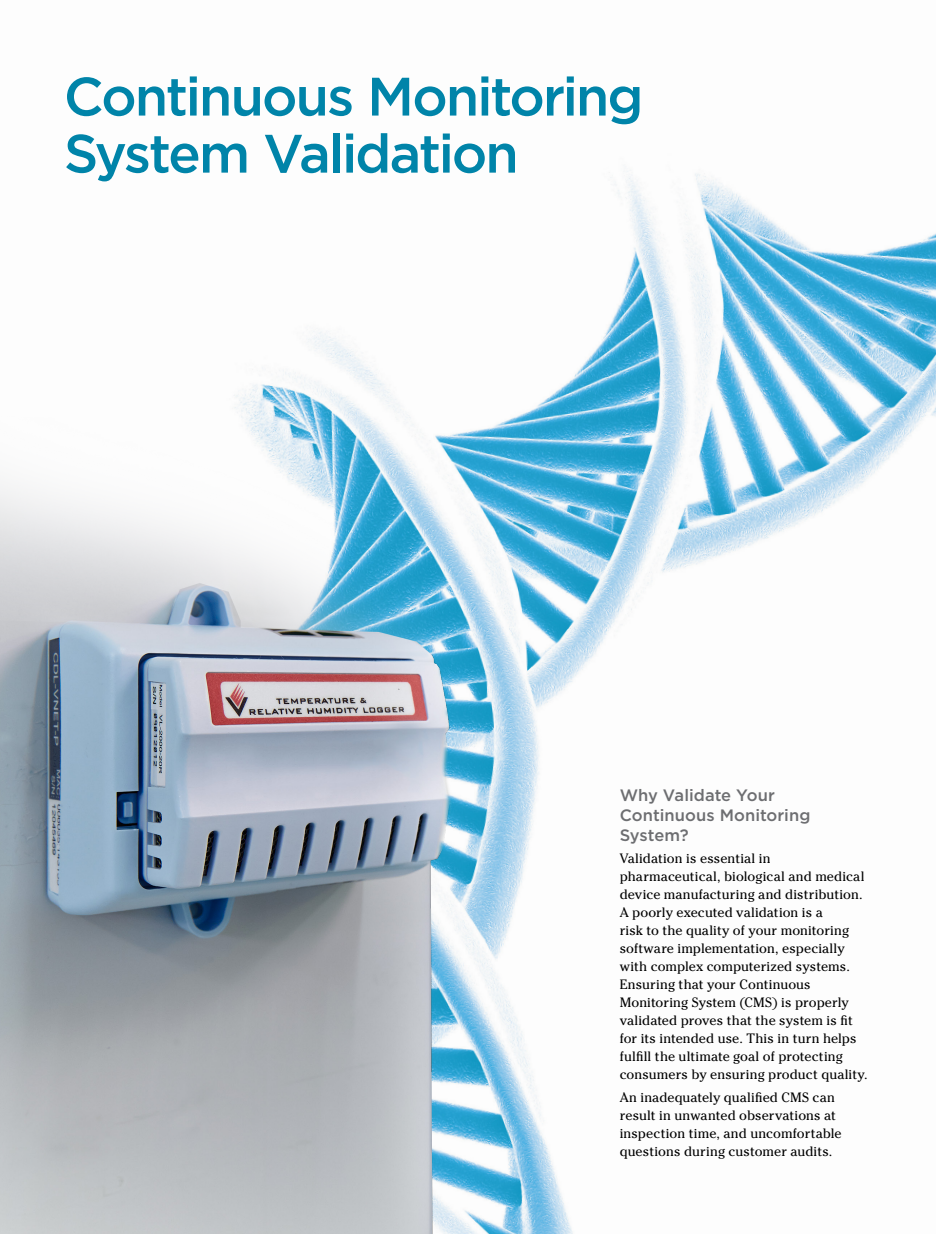
<style>
.page{position:relative;width:936px;height:1234px;background:#fff}
.page>*{position:absolute;margin:0;border:0;box-sizing:border-box;transform-origin:0 0}
.t1{font:500 54px/57px "Gotham";letter-spacing:-.04em;color:#0084a9}
.t2{font:500 16.5px/19.8px "Gotham";color:#6d6e71}
.t3{font:13.5px/18px "Cheltenham Std";letter-spacing:.005em;color:#000}
</style>
<div class="page">
<img style="left:0;top:171px;width:935px;height:1062px">
<h1 class="t1" style="left:64px;top:67px;width:581px">Continuous Monitoring<br>System Validation</h1>
<p class="t2" style="left:619px;top:785px;width:192px">Why Validate Your<br>Continuous Monitoring<br>System?</p>
<p class="t3" style="left:619px;top:849px;width:249px">Validation is essential in pharmaceutical, biological and medical device manufacturing and distribution.<br>A poorly executed validation is a<br>risk to the quality of your monitoring software implementation, especially with complex computerized systems.<br>Ensuring that your Continuous Monitoring System (CMS) is properly validated proves that the system is fit for its intended use. This in turn helps fulfill the ultimate goal of protecting consumers by ensuring product quality.</p>
<p class="t3" style="left:619px;top:1087px;width:223px">An inadequately qualified CMS can result in unwanted observations at inspection time, and uncomfortable questions during customer audits.</p>
</div>
